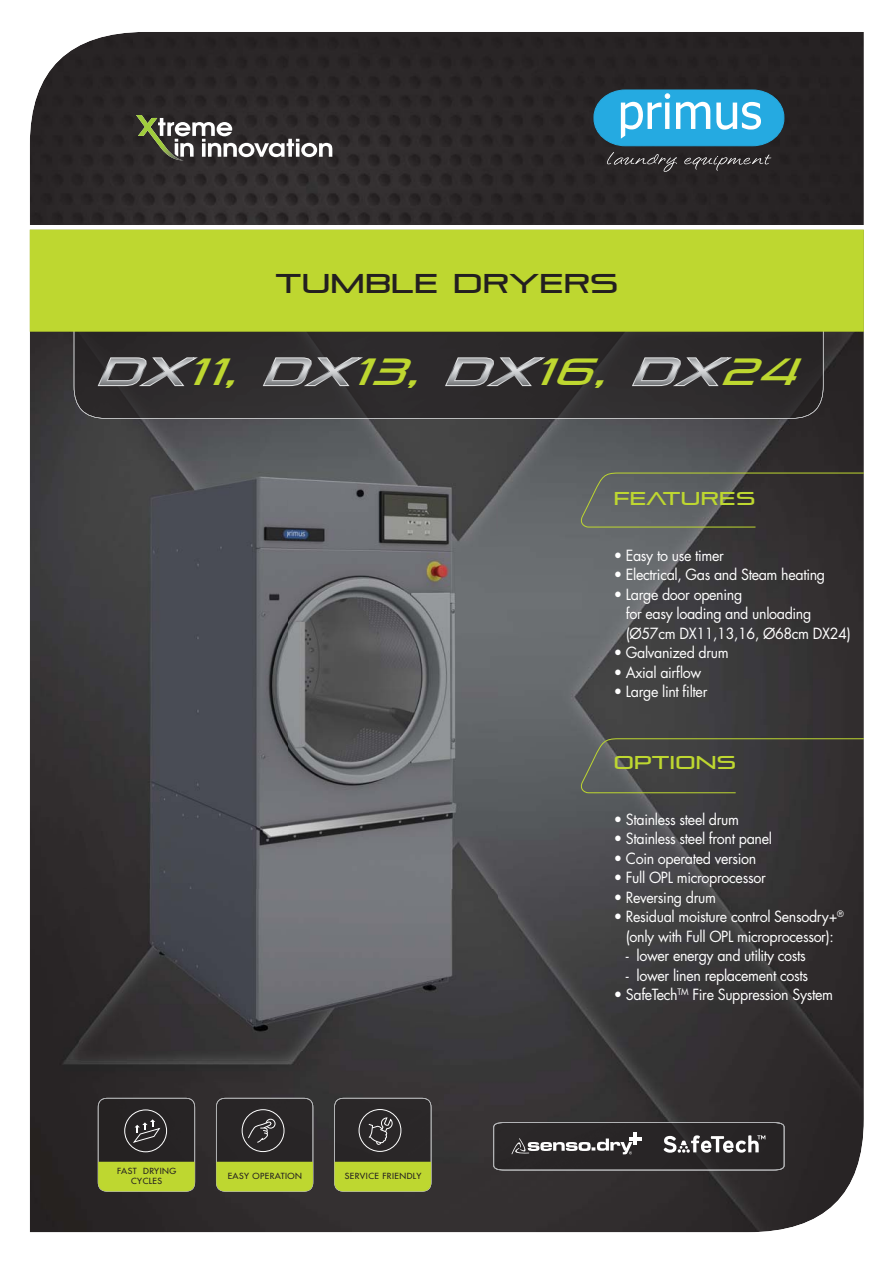
<style>
.page{position:relative;width:893px;height:1263px;background:#fff}
.page>*{position:absolute;margin:0;border:0;box-sizing:border-box;transform-origin:0 0}
.t1{font:italic 37.8px "Pirulen";color:#bed730;scale:1.08 1}
.t2{font:27px "Pirulen";letter-spacing:.01em;color:#231f20;scale:1.05 1}
.t3{font:18.6px "Pirulen";letter-spacing:.02em;color:#bed730;scale:1.05 1}
.t4{font:15px/19.5px "Futura CE";letter-spacing:-.025em;color:#fff;scale:.95 1}
.t5{font:8.25px/9.9px "Futura CE";letter-spacing:.05em;color:#231f20;text-align:center;scale:1.05 1}
</style>
<div class="page">
<img style="left:30px;top:332px;width:834px;height:900px">
<img style="left:30px;top:32px;width:834px;height:193px">
<svg style="left:594px;top:90px;width:190px;height:56px;background:#46aed9"></svg>
<svg style="left:607px;top:152px;width:164px;height:20px;background:#3d3a3a"></svg>
<svg style="left:578px;top:472px;width:286px;height:56px;background:#4c4d4a"></svg>
<svg style="left:578px;top:738px;width:286px;height:55px;background:#434341"></svg>
<img style="left:136px;top:115px;width:48px;height:46px">
<svg style="left:158px;top:118px;width:174px;height:39px"></svg>
<div style="left:74px;top:332px;width:749px;height:87px;background:#2d2a2c"></div>
<svg style="left:96px;top:355px;width:106px;height:33px;background:#5c5b5c"></svg>
<svg style="left:262px;top:355px;width:105px;height:33px;background:#5f5e5f"></svg>
<svg style="left:444px;top:355px;width:105px;height:33px;background:#5d5b5d"></svg>
<svg style="left:631px;top:355px;width:105px;height:33px;background:#5d5c5e"></svg>
<div style="left:30px;top:230px;width:834px;height:102px;background:#bed730"></div>
<img style="left:98px;top:1098px;width:97px;height:94px">
<div style="left:98px;top:1162px;width:97px;height:29px;background:#bed730"></div>
<div style="left:124px;top:1109px;width:43px;height:43px;border:1px solid #fff;border-radius:50%"></div>
<svg style="left:132px;top:1119px;width:29px;height:24px"></svg>
<img style="left:216px;top:1098px;width:97px;height:94px">
<div style="left:216px;top:1162px;width:97px;height:29px;background:#bed730"></div>
<div style="left:242px;top:1109px;width:42px;height:43px;border:1px solid #fff;border-radius:50%"></div>
<svg style="left:248px;top:1118px;width:28px;height:25px"></svg>
<img style="left:334px;top:1098px;width:97px;height:94px">
<div style="left:334px;top:1162px;width:97px;height:29px;background:#bed730"></div>
<div style="left:359px;top:1109px;width:42px;height:43px;border:1px solid #fff;border-radius:50%"></div>
<svg style="left:368px;top:1117px;width:26px;height:28px"></svg>
<img style="left:493px;top:1122px;width:291px;height:48px">
<svg style="left:507px;top:1133px;width:125px;height:25px;background:#545253"></svg>
<svg style="left:629px;top:1136px;width:13px;height:4px"></svg>
<hr style="left:633px;top:1132px;width:4px;height:13px;background:#fff">
<svg style="left:664px;top:1135px;width:101px;height:18px"></svg>
<img style="left:79px;top:461px;width:418px;height:589px">
<h2 class="t2" style="left:275px;top:271px;width:328px">TUMBLE DRYERS</h2>
<h1 class="t1" style="left:186px;top:353px;width:62px">11,</h1>
<h1 class="t1" style="left:351px;top:353px;width:78px">13,</h1>
<h1 class="t1" style="left:533px;top:353px;width:82px">16,</h1>
<h1 class="t1" style="left:720px;top:353px;width:87px">24</h1>
<p class="t3" style="left:614px;top:490px;width:136px">FEATURES</p>
<p class="t4" style="left:614px;top:547px;width:118px">• Easy to use timer</p>
<p class="t4" style="left:614px;top:566px;width:224px">• Electrical, Gas and Steam heating</p>
<p class="t4" style="left:626px;top:586px;width:238px;text-indent:-12px">• Large door opening<br>for easy loading and unloading (Ø57cm DX11,13,16, Ø68cm DX24)</p>
<p class="t4" style="left:614px;top:644px;width:123px">• Galvanized drum</p>
<p class="t4" style="left:614px;top:664px;width:94px">• Axial airflow</p>
<p class="t4" style="left:614px;top:683px;width:100px">• Large lint filter</p>
<p class="t3" style="left:614px;top:754px;width:118px">OPTIONS</p>
<p class="t5" style="left:117px;top:1167px;width:58px">FAST DRYING<br>CYCLES</p>
<p class="t5" style="left:228px;top:1172px;width:72px">EASY OPERATION</p>
<p class="t5" style="left:345px;top:1172px;width:74px">SERVICE FRIENDLY</p>
<p class="t4" style="left:614px;top:811px;width:133px">• Stainless steel drum</p>
<p class="t4" style="left:614px;top:830px;width:168px">• Stainless steel front panel</p>
<p class="t4" style="left:614px;top:850px;width:152px">• Coin operated version</p>
<p class="t4" style="left:614px;top:869px;width:162px">• Full OPL microprocessor</p>
<p class="t4" style="left:614px;top:889px;width:109px">• Reversing drum</p>
<p class="t4" style="left:614px;top:908px;width:244px;text-align:center">• Residual moisture control Sensodry+<sup>® </sup>(only with Full OPL microprocessor):</p>
<p class="t4" style="left:626px;top:947px;width:191px">- lower energy and utility costs</p>
<p class="t4" style="left:626px;top:967px;width:194px">- lower linen replacement costs</p>
<p class="t4" style="left:614px;top:986px;width:232px">• SafeTech<sup>TM</sup> Fire Suppression System</p>
</div>
